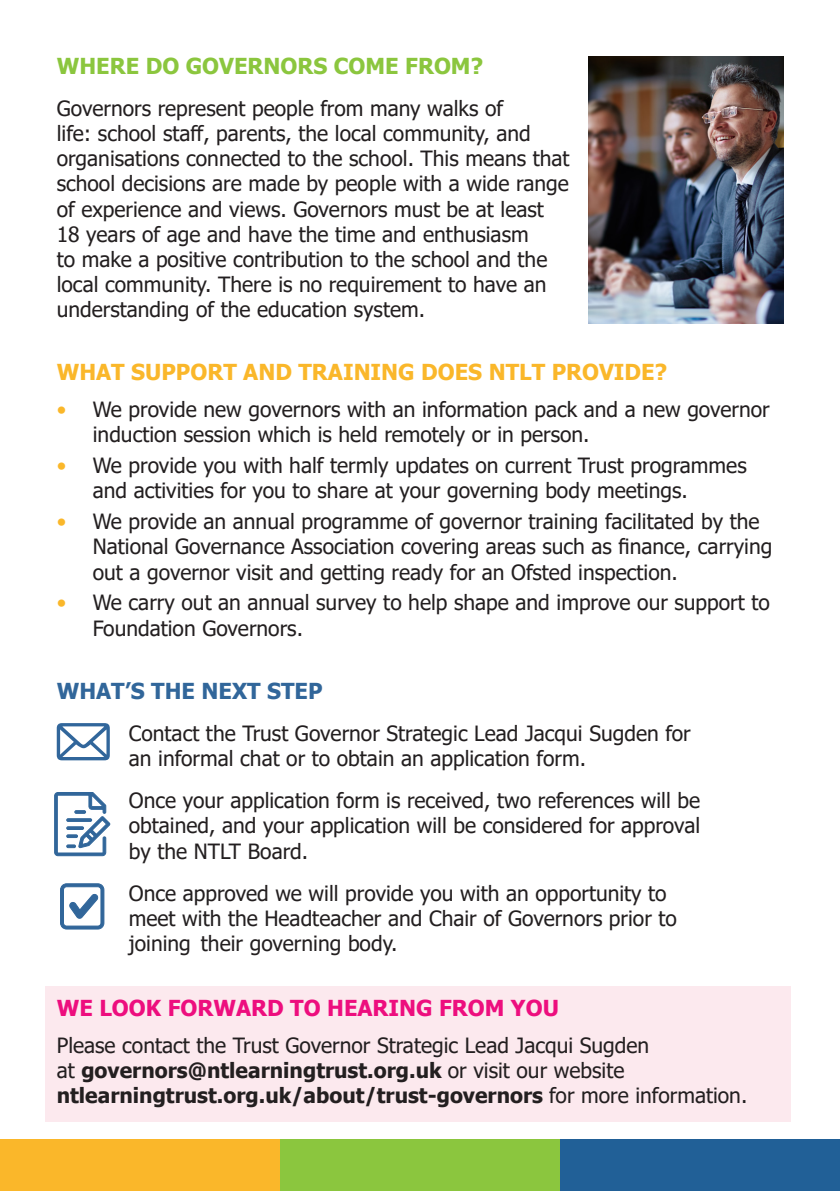
<style>
.page{position:relative;width:840px;height:1191px;background:#fff}
.page>*{position:absolute;margin:0;border:0;box-sizing:border-box;transform-origin:0 0}
.t1{font:700 22px "Tahoma";color:#fab72a}
.t2{font:700 22px "Tahoma";color:#ed0e7e}
.t3{font:700 22px "Tahoma";color:#8bc63e}
.t4{font:700 22px "Tahoma";color:#31669a}
.t5{font:21px/25.2px "Tahoma";color:#231f20}
.s1{color:#fab72a}
.s2{font-weight:700}
</style>
<div class="page">
<div style="left:45px;top:986px;width:745px;height:135px;background:#fce9ee"></div>
<div style="left:0;top:1140px;width:280px;height:51px;background:#fab72a"></div>
<div style="left:559px;top:1140px;width:280px;height:51px;background:#216097"></div>
<div style="left:280px;top:1140px;width:279px;height:51px;background:#8bc63e"></div>
<svg style="left:57px;top:723px;width:53px;height:37px"></svg>
<svg style="left:54px;top:792px;width:56px;height:64px"></svg>
<svg style="left:60px;top:883px;width:44px;height:46px"></svg>
<img style="left:588px;top:57px;width:194px;height:266px">
<p class="t3" style="left:57px;top:50px;width:427px">WHERE DO GOVERNORS COME FROM?</p>
<p class="t5" style="left:57px;top:97px;width:514px">Governors represent people from many walks of<br>life: school staff, parents, the local community, and organisations connected to the school. This means that school decisions are made by people with a wide range of experience and views. Governors must be at least 18 years of age and have the time and enthusiasm<br>to make a positive contribution to the school and the local community. There is no requirement to have an understanding of the education system.</p>
<p class="t1" style="left:57px;top:357px;width:611px">WHAT SUPPORT AND TRAINING DOES NTLT PROVIDE?</p>
<p class="t5" style="left:93px;top:398px;width:678px;text-indent:-36px"><span class="s1">•</span> We provide new governors with an information pack and a new governor induction session which is held remotely or in person.</p>
<p class="t5" style="left:93px;top:454px;width:655px;text-indent:-36px"><span class="s1">•</span> We provide you with half termly updates on current Trust programmes and activities for you to share at your governing body meetings.</p>
<p class="t5" style="left:93px;top:510px;width:680px;text-indent:-36px"><span class="s1">•</span> We provide an annual programme of governor training facilitated by the<br>National Governance Association covering areas such as finance, carrying out a governor visit and getting ready for an Ofsted inspection.</p>
<p class="t5" style="left:93px;top:591px;width:678px;text-indent:-36px"><span class="s1">•</span> We carry out an annual survey to help shape and improve our support to<br>Foundation Governors.</p>
<p class="t4" style="left:57px;top:675px;width:267px">WHAT’S THE NEXT STEP</p>
<p class="t5" style="left:129px;top:721px;width:563px">Contact the Trust Governor Strategic Lead Jacqui Sugden for an informal chat or to obtain an application form.</p>
<p class="t5" style="left:129px;top:789px;width:572px;text-align:justify">Once your application form is received, two references will be obtained, and your application will be considered for approval by the NTLT Board.</p>
<p class="t5" style="left:129px;top:882px;width:549px">Once approved we will provide you with an opportunity to meet with the Headteacher and Chair of Governors prior to joining their governing body.</p>
<p class="t2" style="left:57px;top:993px;width:503px">WE LOOK FORWARD TO HEARING FROM YOU</p>
<p class="t5" style="left:57px;top:1034px;width:691px">Please contact the Trust Governor Strategic Lead Jacqui Sugden<br>at <span class="s2">governors@ntlearningtrust.org.uk</span> or visit our website <span class="s2">ntlearningtrust.org.uk/about/trust-governors</span> for more information.</p>
</div>
